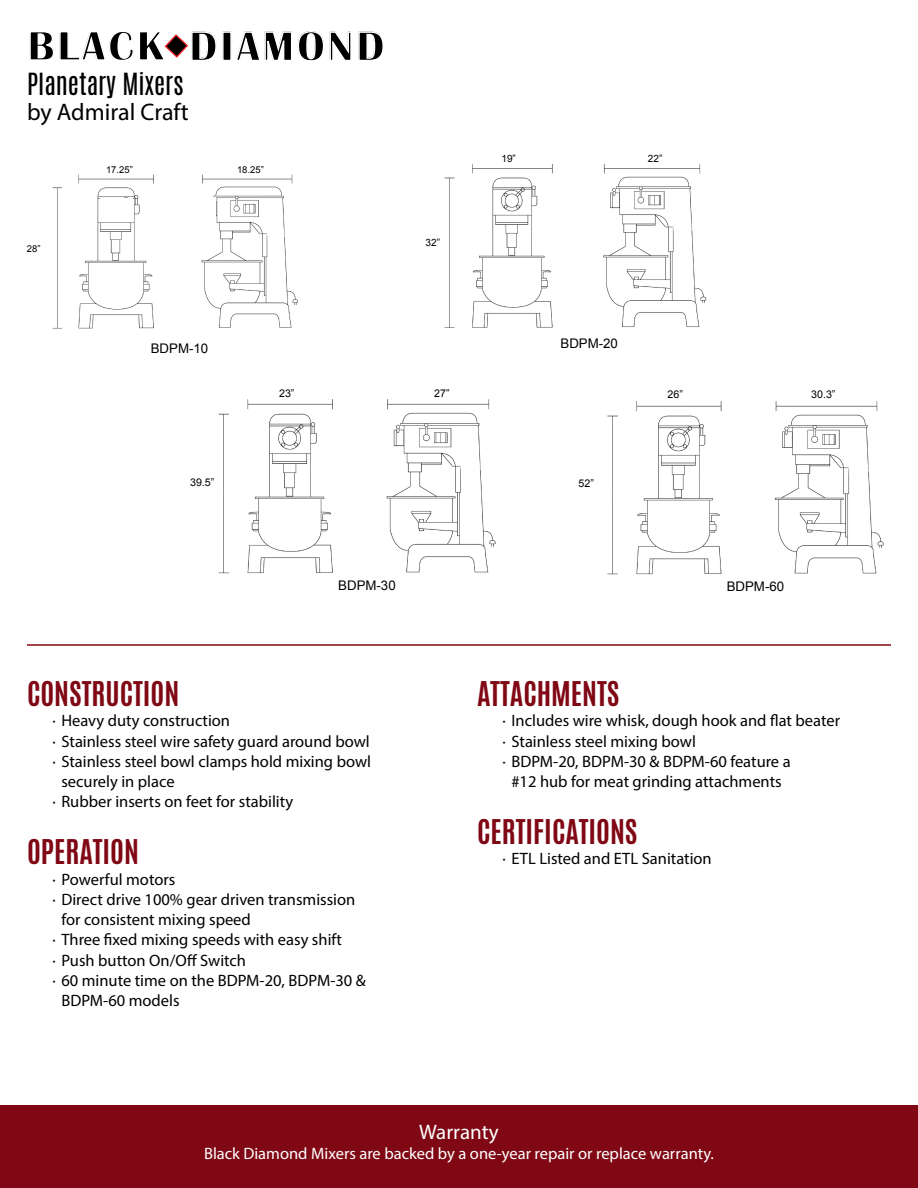
<style>
.page{position:relative;width:918px;height:1188px;background:#fff}
.page>*{position:absolute;margin:0;border:0;box-sizing:border-box;transform-origin:0 0}
.t1{font:700 42.45px "Britannic";letter-spacing:.075em;color:#000}
.t2{font:700 28.5px "Antonio";color:#7f0814}
.t3{font:25.5px "Antonio";color:#000}
.t4{font:24px "Myriad Pro";color:#000}
.t5{font:21px "Myriad Pro";color:#fff}
.t6{font:16.5px "Myriad Pro";color:#000}
.t7{font:16.5px "Myriad Pro";color:#fff}
.t8{font:13.2px "Arial";color:#000}
.t9{font:10.65px "Arial";color:#000}
.t10{font:10.05px "Arial";color:#000}
.t11{font:9.45px "Arial";color:#000}
</style>
<div class="page">
<svg style="left:164px;top:34px;width:25px;height:24px"></svg>
<div style="left:0;top:1105px;width:918px;height:83px;background:#7f0814"></div>
<hr style="left:27px;top:644px;width:864px;height:2px;background:#7f0814">
<img style="left:444px;top:163px;width:263px;height:165px">
<img style="left:218px;top:399px;width:278px;height:175px">
<img style="left:52px;top:174px;width:246px;height:155px">
<div style="left:100px;top:199px;width:32px;height:22px;background:#fff"></div>
<div style="left:207px;top:197px;width:9px;height:24px;background:#fff"></div>
<img style="left:607px;top:401px;width:277px;height:174px">
<h1 class="t1" style="left:28px;top:22px;width:358px">BLACK DIAMOND</h1>
<h3 class="t3" style="left:27px;top:65px;width:158px">Planetary Mixers</h3>
<h3 class="t4" style="left:27px;top:98px;width:163px">by Admiral Craft</h3>
<p class="t11" style="left:27px;top:242px;width:15px">28”</p>
<p class="t11" style="left:106px;top:163px;width:28px">17.25”</p>
<p class="t11" style="left:237px;top:163px;width:28px">18.25”</p>
<p class="t8" style="left:151px;top:340px;width:59px">BDPM-10</p>
<p class="t9" style="left:190px;top:475px;width:26px">39.5”</p>
<p class="t9" style="left:279px;top:386px;width:17px">23”</p>
<p class="t10" style="left:426px;top:236px;width:16px">32”</p>
<p class="t9" style="left:434px;top:386px;width:17px">27”</p>
<p class="t10" style="left:501px;top:152px;width:16px">19”</p>
<p class="t10" style="left:648px;top:152px;width:16px">22”</p>
<p class="t8" style="left:561px;top:334px;width:59px">BDPM-20</p>
<p class="t9" style="left:579px;top:477px;width:17px">52”</p>
<p class="t9" style="left:668px;top:388px;width:17px">26”</p>
<p class="t9" style="left:811px;top:388px;width:26px">30.3”</p>
<p class="t8" style="left:338px;top:577px;width:59px">BDPM-30</p>
<h2 class="t2" style="left:27px;top:672px;width:154px">CONSTRUCTION</h2>
<p class="t6" style="left:52px;top:711px;width:179px">· Heavy duty construction</p>
<p class="t6" style="left:52px;top:731px;width:319px">· Stainless steel wire safety guard around bowl</p>
<p class="t6" style="left:52px;top:751px;width:320px">· Stainless steel bowl clamps hold mixing bowl</p>
<p class="t6" style="left:61px;top:771px;width:115px">securely in place</p>
<p class="t6" style="left:52px;top:792px;width:242px">· Rubber inserts on feet for stability</p>
<h2 class="t2" style="left:27px;top:831px;width:114px">OPERATION</h2>
<p class="t6" style="left:52px;top:869px;width:124px">· Powerful motors</p>
<p class="t6" style="left:52px;top:889px;width:304px">· Direct drive 100% gear driven transmission</p>
<p class="t6" style="left:61px;top:909px;width:191px">for consistent mixing speed</p>
<p class="t6" style="left:52px;top:930px;width:291px">· Three fixed mixing speeds with easy shift</p>
<p class="t6" style="left:52px;top:950px;width:195px">· Push button On/Off Switch</p>
<p class="t6" style="left:52px;top:970px;width:315px">· 60 minute time on the BDPM-20, BDPM-30 &amp;</p>
<p class="t6" style="left:61px;top:990px;width:120px">BDPM-60 models</p>
<p class="t8" style="left:727px;top:578px;width:59px">BDPM-60</p>
<h2 class="t2" style="left:477px;top:672px;width:144px">ATTACHMENTS</h2>
<p class="t6" style="left:502px;top:711px;width:339px">· Includes wire whisk, dough hook and flat beater</p>
<p class="t6" style="left:502px;top:731px;width:195px">· Stainless steel mixing bowl</p>
<p class="t6" style="left:502px;top:751px;width:290px">· BDPM-20, BDPM-30 &amp; BDPM-60 feature a</p>
<p class="t6" style="left:511px;top:771px;width:272px">#12 hub for meat grinding attachments</p>
<h2 class="t2" style="left:477px;top:810px;width:162px">CERTIFICATIONS</h2>
<p class="t6" style="left:502px;top:849px;width:211px">· ETL Listed and ETL Sanitation</p>
<p class="t5" style="left:419px;top:1119px;width:81px">Warranty</p>
<p class="t7" style="left:204px;top:1143px;width:511px">Black Diamond Mixers are backed by a one-year repair or replace warranty.</p>
</div>
